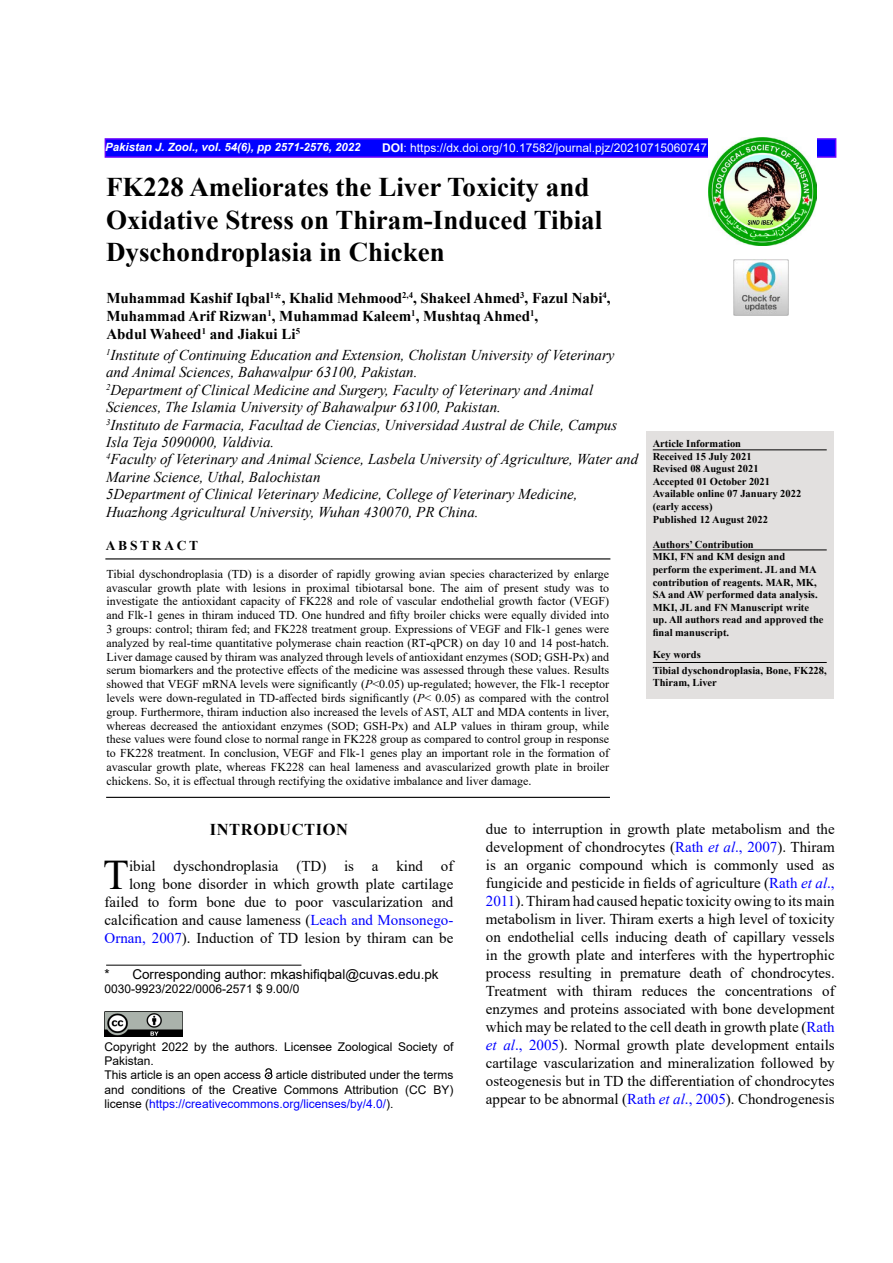
<style>
.page{position:relative;width:893px;height:1263px;background:#fff}
.page>*{position:absolute;margin:0;border:0;box-sizing:border-box;transform-origin:0 0}
.t1{font:42.15px "Times New Roman";color:#000}
.t2{font:700 27px/32.4px "Times New Roman";color:#000}
.t3{font:700 16.5px "Times New Roman";letter-spacing:.035em;color:#000}
.t4{font:15px/18px "Times New Roman";color:#000;text-align:right}
.t5{font:italic 15px/17.4px "Times New Roman";color:#000}
.t6{font:700 15px/18px "Times New Roman";color:#000}
.t7{font:13.5px "Arial";color:#000}
.t8{font:700 13.5px "Times New Roman";letter-spacing:.2em;color:#000}
.t9{font:12px/13.8px "Times New Roman";color:#000;text-align:justify}
.t10{font:12px/14.4px "Arial";color:#000}
.t11{font:12px "Arial";color:#fff}
.t12{font:italic 700 11.4px "Arial";color:#fff}
.t13{font:700 10.5px/12.6px "Times New Roman";color:#000}
.s1{font-weight:700}
.s2{font-style:italic}
.s3{color:#00f}
.s4{font-style:italic;color:#00f}
</style>
<div class="page">
<div style="left:105px;top:138px;width:731px;height:20px;background:#00f;border:2px solid #60f"></div>
<img style="left:708px;top:138px;width:108px;height:108px">
<div style="left:646px;top:432px;width:187px;height:267px;background:#e2e0df"></div>
<hr style="left:653px;top:549px;width:174px;height:1px;background:#000">
<hr style="left:105px;top:558px;width:505px;height:1px;background:#000">
<hr style="left:106px;top:797px;width:504px;height:1px;background:#000">
<hr style="left:653px;top:449px;width:174px;height:1px;background:#000">
<img style="left:105px;top:1011px;width:77px;height:25px">
<svg style="left:265px;top:1068px;width:7px;height:11px"></svg>
<hr style="left:106px;top:965px;width:195px;height:1px;background:#000">
<hr style="left:653px;top:662px;width:174px;height:1px;background:#000">
<img style="left:733px;top:260px;width:56px;height:55px">
<p class="t12" style="left:105px;top:139px;width:257px">Pakistan J. Zool., vol. 54(6), pp 2571-2576, 2022</p>
<p class="t11" style="left:382px;top:139px;width:326px"><span class="s1">DOI</span>: https://dx.doi.org/10.17582/journal.pjz/20210715060747</p>
<h2 class="t2" style="left:106px;top:170px;width:498px">FK228 Ameliorates the Liver Toxicity and<br>Oxidative Stress on Thiram-Induced Tibial<br>Dyschondroplasia in Chicken</h2>
<p class="t6" style="left:106px;top:289px;width:506px">Muhammad Kashif Iqbal<sup>1</sup>*, Khalid Mehmood<sup>2,4</sup>, Shakeel Ahmed<sup>3</sup>, Fazul Nabi<sup>4</sup>,<br>Muhammad Arif Rizwan<sup>1</sup>, Muhammad Kaleem<sup>1</sup>, Mushtaq Ahmed<sup>1</sup>,<br>Abdul Waheed<sup>1</sup> and Jiakui Li<sup>5</sup></p>
<p class="t5" style="left:106px;top:346px;width:534px"><sup>1</sup>Institute of Continuing Education and Extension, Cholistan University of Veterinary and Animal Sciences, Bahawalpur 63100, Pakistan.<br><sup>2</sup>Department of Clinical Medicine and Surgery, Faculty of Veterinary and Animal Sciences, The Islamia University of Bahawalpur 63100, Pakistan.<br><sup>3</sup>Instituto de Farmacia, Facultad de Ciencias, Universidad Austral de Chile, Campus Isla Teja 5090000, Valdivia.<br><sup>4</sup>Faculty of Veterinary and Animal Science, Lasbela University of Agriculture, Water and Marine Science, Uthal, Balochistan<br>5Department of Clinical Veterinary Medicine, College of Veterinary Medicine, Huazhong Agricultural University, Wuhan 430070, PR China.</p>
<p class="t13" style="left:653px;top:437px;width:150px">Article Information<br>Received 15 July 2021<br>Revised 08 August 2021<br>Accepted 01 October 2021<br>Available online 07 January 2022 (early access)<br>Published 12 August 2022</p>
<p class="t13" style="left:653px;top:538px;width:172px">Authors’ Contribution<br>MKI, FN and KM design and perform the experiment. JL and MA contribution of reagents. MAR, MK,<br>SA and AW performed data analysis.<br>MKI, JL and FN Manuscript write up. All authors read and approved the final manuscript.</p>
<p class="t13" style="left:653px;top:647px;width:175px;line-height:15.6px">Key words<br>Tibial dyschondroplasia, Bone, FK228,</p>
<p class="t13" style="left:653px;top:676px;width:66px">Thiram, Liver</p>
<p class="t8" style="left:106px;top:536px;width:94px">ABSTRACT</p>
<p class="t9" style="left:107px;top:566px;width:504px">Tibial dyschondroplasia (TD) is a disorder of rapidly growing avian species characterized by enlarge avascular growth plate with lesions in proximal tibiotarsal bone. The aim of present study was to investigate the antioxidant capacity of FK228 and role of vascular endothelial growth factor (VEGF) and Flk-1 genes in thiram induced TD. One hundred and fifty broiler chicks were equally divided into 3 groups: control; thiram fed; and FK228 treatment group. Expressions of VEGF and Flk-1 genes were analyzed by real-time quantitative polymerase chain reaction (RT<span class="s1">-</span>qPCR) on day 10 and 14 post-hatch.<br>Liver damage caused by thiram was analyzed through levels of antioxidant enzymes (SOD; GSH-Px) and serum biomarkers and the protective effects of the medicine was assessed through these values. Results showed that VEGF mRNA levels were significantly (<span class="s2">P</span>&lt;0.05) up-regulated; however, the Flk-1 receptor levels were down-regulated in TD-affected birds significantly (<span class="s2">P</span>&lt; 0.05) as compared with the control group. Furthermore, thiram induction also increased the levels of AST, ALT and MDA contents in liver, whereas decreased the antioxidant enzymes (SOD; GSH-Px) and ALP values in thiram group, while these values were found close to normal range in FK228 group as compared to control group in response to FK228 treatment. In conclusion, VEGF and Flk-1 genes play an important role in the formation of avascular growth plate, whereas FK228 can heal lameness and avascularized growth plate in broiler chickens. So, it is effectual through rectifying the oxidative imbalance and liver damage.</p>
<h3 class="t3" style="left:210px;top:817px;width:140px">INTRODUCTION</h3>
<h1 class="t1" style="left:103px;top:845px;width:27px">T</h1>
<p class="t4" style="left:486px;top:820px;width:350px;text-align:justify">due to interruption in growth plate metabolism and the development of chondrocytes (<span class="s3">Rath</span> <span class="s4">et al</span><span class="s3">., 2007</span>). Thiram is an organic compound which is commonly used as fungicide and pesticide in fields of agriculture (<span class="s3">Rath</span> <span class="s4">et al</span><span class="s3">., 2011</span>). Thiram had caused hepatic toxicity owing to its main metabolism in liver. Thiram exerts a high level of toxicity on endothelial cells inducing death of capillary vessels in the growth plate and interferes with the hypertrophic process resulting in premature death of chondrocytes.<br>Treatment with thiram reduces the concentrations of enzymes and proteins associated with bone development which may be related to the cell death in growth plate (<span class="s3">Rath </span><span class="s4">et al</span><span class="s3">., 2005</span>). Normal growth plate development entails cartilage vascularization and mineralization followed by osteogenesis but in TD the differentiation of chondrocytes appear to be abnormal (<span class="s3">Rath</span> <span class="s4">et al</span><span class="s3">., 2005</span>). Chondrogenesis</p>
<p class="t4" style="left:105px;top:856px;width:350px">ibial dyschondroplasia (TD) is a kind of long bone disorder in which growth plate cartilage failed to form bone due to poor vascularization and calcification and cause lameness (<span class="s3">Leach and Monsonego-Ornan, 2007</span>). Induction of TD lesion by thiram can be</p>
<p class="t7" style="left:105px;top:965px;width:336px">* Corresponding author: mkashifiqbal@cuvas.edu.pk</p>
<p class="t10" style="left:105px;top:982px;width:196px">0030-9923/2022/0006-2571 $ 9.00/0</p>
<p class="t10" style="left:105px;top:1039px;width:350px">Copyright 2022 by the authors. Licensee Zoological Society of Pakistan.<br>This article is an open access article distributed under the terms and conditions of the Creative Commons Attribution (CC BY) license (<span class="s3">https://creativecommons.org/licenses/by/4.0/</span>).</p>
</div>
